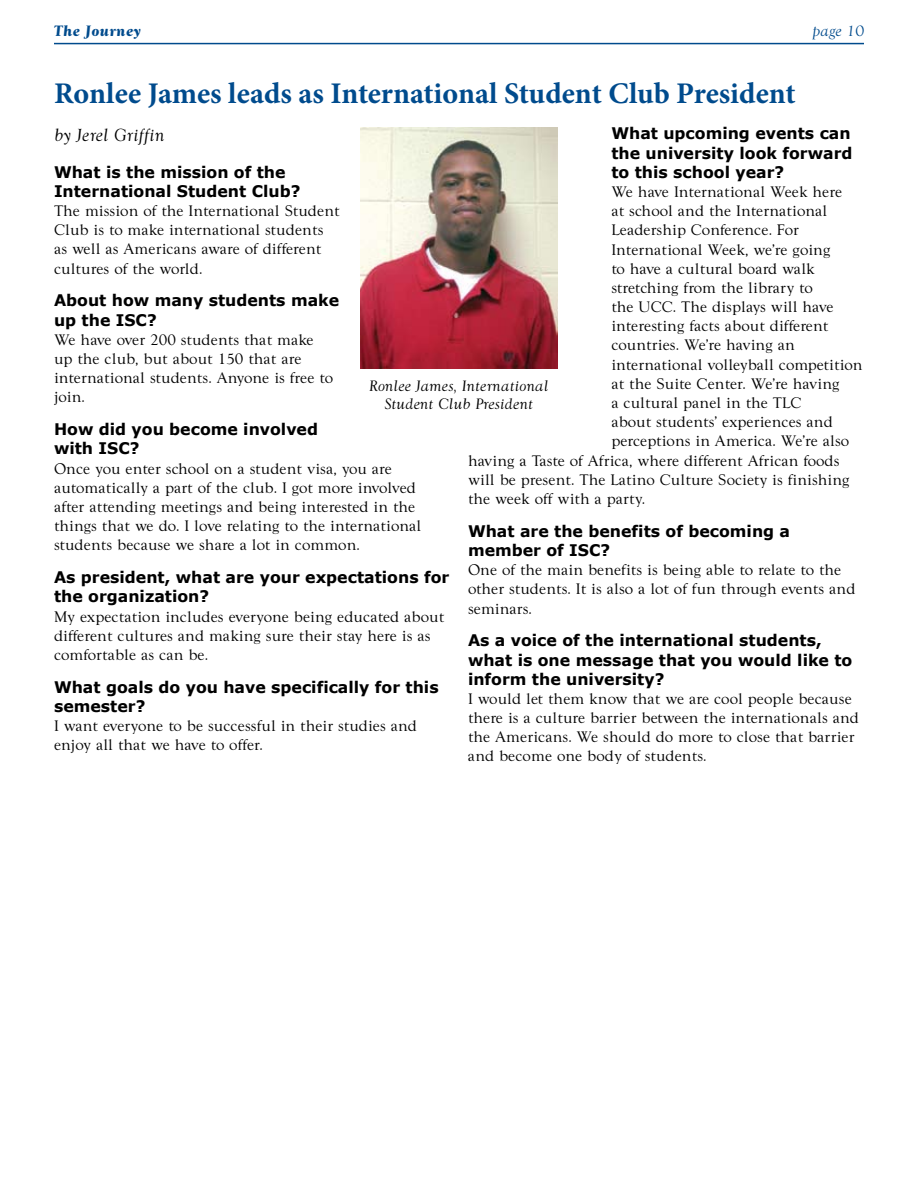
<style>
.page{position:relative;width:918px;height:1188px;background:#fff}
.page>*{position:absolute;margin:0;border:0;box-sizing:border-box;transform-origin:0 0}
.t1{font:700 30px "Minion Pro";letter-spacing:-.005em;color:#004b8d}
.t2{font:italic 18.3px "Goudy T";color:#000}
.t3{font:16.05px/19.2px "Goudy T";color:#000}
.t4{font:700 16.05px/19.2px "Verdana";color:#000}
.t5{font:italic 15.75px/18.9px "Goudy T";color:#000;text-align:center}
.t6{font:15.75px "Goudy T";color:#000}
.t7{font:italic 700 15.75px "Goudy T";color:#004b8d}
.t8{font:italic 15.75px "Goudy T";color:#004b8d}
.s1{font-size:15.75px}
</style>
<div class="page">
<hr style="left:54px;top:43px;width:810px;height:1px;background:#004b8d">
<img style="left:360px;top:128px;width:197px;height:240px">
<p class="t7" style="left:54px;top:21px;width:89px">The Journey</p>
<p class="t8" style="left:812px;top:21px;width:53px">page 10</p>
<h1 class="t1" style="left:54px;top:72px;width:743px">Ronlee James leads as International Student Club President</h1>
<p class="t2" style="left:54px;top:124px;width:112px">by Jerel Griffin</p>
<p class="t4" style="left:54px;top:162px;width:248px">What is the mission of the<br>International Student Club?</p>
<p class="t3" style="left:54px;top:201px;width:287px">The mission of the International Student Club is to make international students as well as Americans aware of different cultures of the world.</p>
<p class="t4" style="left:54px;top:290px;width:287px">About how many students make up the ISC?</p>
<p class="t3" style="left:54px;top:330px;width:281px">We have over 200 students that make up the club, but about 150 that are international students. Anyone is free to join.</p>
<p class="t4" style="left:54px;top:419px;width:266px">How did you become involved with ISC?</p>
<p class="t3" style="left:54px;top:459px;width:369px">Once you enter school on a student visa, you are automatically a part of the club. I got more involved after attending meetings and being interested in the things that we do. I love relating to the international students because we share a lot in common.</p>
<p class="t4" style="left:54px;top:567px;width:397px">As president, what are your expectations for the organization?</p>
<p class="t3" style="left:54px;top:607px;width:392px">My expectation includes everyone being educated about different cultures and making sure their stay here is as comfortable as can be.</p>
<p class="t4" style="left:54px;top:677px;width:386px">What goals do you have specifically for this semester?</p>
<p class="t3" style="left:54px;top:716px;width:365px">I want everyone to be successful in their studies and enjoy all that we have to offer.</p>
<p class="t4" style="left:611px;top:123px;width:243px;text-align:justify">What upcoming events can the university look forward to this school year?</p>
<p class="t3" style="left:611px;top:182px;width:232px">We have International Week here</p>
<p class="t3" style="left:611px;top:201px;width:218px">at school and the International</p>
<p class="t3" style="left:611px;top:220px;width:189px">Leadership Conference. For</p>
<p class="t3" style="left:611px;top:239px;width:221px">International Week, we’re going</p>
<p class="t3" style="left:611px;top:259px;width:205px">to have a cultural board walk</p>
<p class="t3" style="left:611px;top:278px;width:203px">stretching from the library to</p>
<p class="t3" style="left:611px;top:297px;width:224px">the UCC. The displays will have</p>
<p class="t3" style="left:611px;top:316px;width:219px">interesting facts about different</p>
<p class="t3" style="left:611px;top:335px;width:185px">countries. We’re having an</p>
<p class="t3" style="left:611px;top:355px;width:253px">international volleyball competition</p>
<p class="t3" style="left:611px;top:374px;width:230px">at the Suite Center. We’re having</p>
<p class="t3" style="left:611px;top:393px;width:192px">a cultural panel in the TLC</p>
<p class="t3" style="left:611px;top:412px;width:223px">about students’ experiences and</p>
<p class="t3" style="left:611px;top:431px;width:240px">perceptions in America. We’re also</p>
<p class="t3" style="left:468px;top:450px;width:373px">having a Taste of Africa, where different African foods</p>
<p class="t3" style="left:468px;top:470px;width:383px">will be present. The Latino Culture Society is finishing</p>
<p class="t3" style="left:468px;top:489px;width:179px">the week off with a party.</p>
<p class="t4" style="left:468px;top:521px;width:324px">What are the benefits of becoming a member of ISC?</p>
<p class="t3" style="left:468px;top:560px;width:389px">One of the main benefits is being able to relate to the other students. It is also a lot of fun through events and seminars.</p>
<p class="t4" style="left:468px;top:630px;width:386px">As a voice of the international students, what is one message that you would like to inform the university?</p>
<p class="t3" style="left:468px;top:689px;width:393px">I would let them know that we are cool people because there is a culture barrier between the internationals and the Americans. We should do more to close that <span class="s1">barrier</span></p>
<p class="t6" style="left:468px;top:747px;width:240px">and become one body of students.</p>
<p class="t5" style="left:369px;top:376px;width:181px">Ronlee James, International<br>Student Club President</p>
</div>
